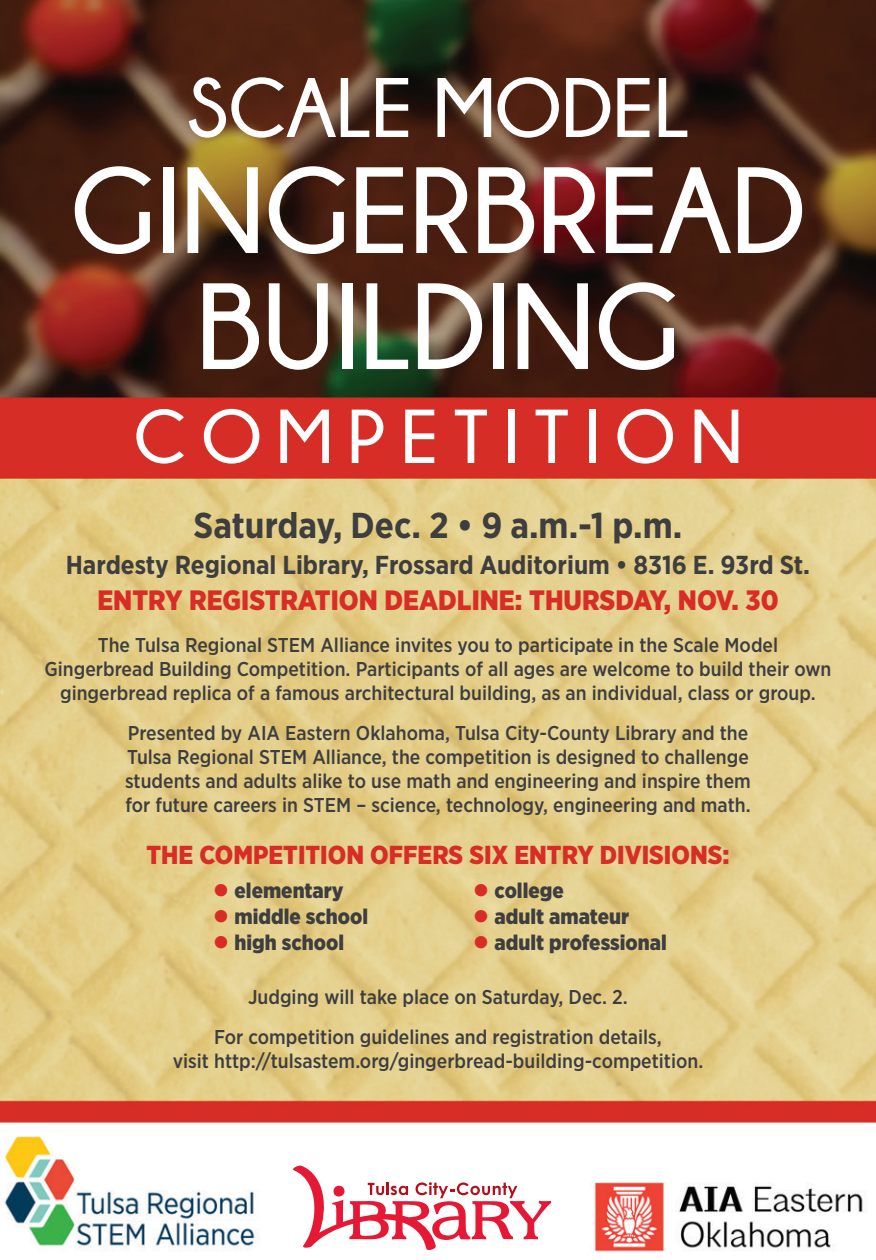
<style>
.page{position:relative;width:876px;height:1260px;background:#fff}
.page>*{position:absolute;margin:0;border:0;box-sizing:border-box;transform-origin:0 0}
.t1{font:700 122px/116px "Champagne&Limousines";color:#fff;text-align:center}
.t2{font:700 84px "Champagne&Limousines";color:#fff}
.t3{font:700 76px "Champagne&Limousines";letter-spacing:.2em;color:#fff}
.t4{font:700 36px "Gotham Narrow";color:#3e3e3f}
.t5{font:900 28px "Gotham Narrow";color:#d72d26}
.t6{font:700 26px "Gotham Narrow";color:#3e3e3f}
.t7{font:900 26px "Gotham Narrow";color:#d72d26}
.t8{font:900 21.2px "Gotham Narrow";color:#3e3e3f}
.t9{font:500 20px/24px "Gotham Narrow";color:#3e3e3f;text-align:center}
.s1{color:#d72d26}
</style>
<div class="page">
<img style="left:0;top:0;width:876px;height:1252px">
<svg style="left:290px;top:1165px;width:261px;height:87px"></svg>
<h2 class="t2" style="left:187px;top:62px;width:504px">SCALE MODEL</h2>
<h1 class="t1" style="left:70px;top:152px;width:737px">GINGERBREAD<br>BUILDING</h1>
<h3 class="t3" style="left:134px;top:395px;width:610px">COMPETITION</h3>
<h3 class="t4" style="left:194px;top:502px;width:490px">Saturday, Dec. 2 • 9 a.m.-1 p.m.</h3>
<h3 class="t6" style="left:66px;top:548px;width:746px">Hardesty Regional Library, Frossard Auditorium • 8316 E. 93rd St.</h3>
<h3 class="t5" style="left:97px;top:582px;width:683px">ENTRY REGISTRATION DEADLINE: THURSDAY, NOV. 30</h3>
<p class="t9" style="left:45px;top:633px;width:788px">The Tulsa Regional STEM Alliance invites you to participate in the Scale Model<br>Gingerbread Building Competition. Participants of all ages are welcome to build their own gingerbread replica of a famous architectural building, as an individual, class or group.</p>
<p class="t9" style="left:125px;top:721px;width:627px;text-align:left">Presented by AIA Eastern Oklahoma, Tulsa City-County Library and the Tulsa Regional STEM Alliance, the competition is designed to challenge students and adults alike to use math and engineering and inspire them for future careers in STEM – science, technology, engineering and math.</p>
<h3 class="t7" style="left:146px;top:838px;width:585px">THE COMPETITION OFFERS SIX ENTRY DIVISIONS:</h3>
<p class="t8" style="left:213px;top:877px;width:132px"><span class="s1">●</span> elementary</p>
<p class="t8" style="left:213px;top:903px;width:157px"><span class="s1">●</span> middle school</p>
<p class="t8" style="left:213px;top:928px;width:132px"><span class="s1">●</span> high school</p>
<p class="t8" style="left:473px;top:877px;width:92px"><span class="s1">●</span> college</p>
<p class="t8" style="left:473px;top:903px;width:157px"><span class="s1">●</span> adult amateur</p>
<p class="t8" style="left:473px;top:928px;width:195px"><span class="s1">●</span> adult professional</p>
<p class="t9" style="left:214px;top:977px;width:449px;line-height:40px">Judging will take place on Saturday, Dec. 2.<br>For competition guidelines and registration details,</p>
<p class="t9" style="left:173px;top:1049px;width:532px">visit http://tulsastem.org/gingerbread-building-competition.</p>
</div>
